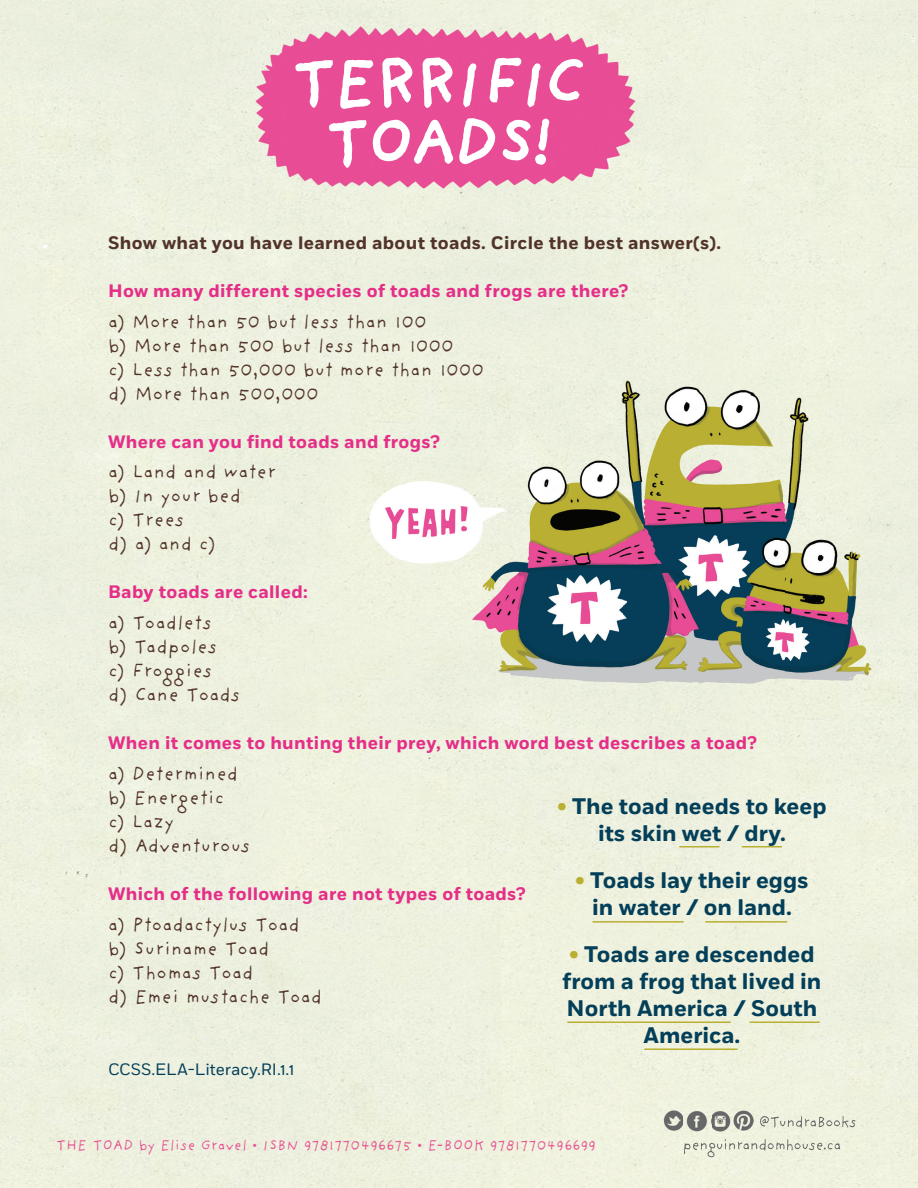
<style>
.page{position:relative;width:918px;height:1188px;background:#eef1df}
.page>*{position:absolute;margin:0;border:0;box-sizing:border-box;transform-origin:0 0}
.t1{font:700 67.95px/60px "Providence Sans Pro";letter-spacing:-.05em;color:#fff;text-align:center}
.t2{font:700 22.5px/27px "Fort";color:#043f59;text-align:center}
.t3{font:19.5px/24px "Providence Sans Pro";color:#52332a}
.t4{font:700 18px "Fort";letter-spacing:.02em;color:#e52e88}
.t5{font:700 18px "Fort";letter-spacing:.02em;color:#52332a}
.t6{font:16.5px "Fort";color:#043f59}
.t7{font:15px "Providence Sans Pro";color:#e75292}
.s1{color:#b9af32}
</style>
<div class="page">
<img style="left:684px;top:1139px;width:156px;height:18px">
<img style="left:760px;top:1116px;width:95px;height:12px">
<img style="left:659px;top:1109px;width:95px;height:23px">
<img style="left:683px;top:1109px;width:3px;height:23px">
<img style="left:709px;top:1109px;width:2px;height:23px">
<img style="left:238px;top:18px;width:432px;height:188px">
<img style="left:356px;top:371px;width:535px;height:331px">
<hr style="left:679px;top:846px;width:41px;height:1px;background:#b9af32">
<hr style="left:742px;top:846px;width:40px;height:1px;background:#b9af32">
<hr style="left:592px;top:921px;width:92px;height:2px;background:#b9af32">
<hr style="left:705px;top:921px;width:82px;height:2px;background:#b9af32">
<hr style="left:567px;top:1021px;width:164px;height:2px;background:#b9af32">
<hr style="left:750px;top:1021px;width:70px;height:2px;background:#b9af32">
<hr style="left:644px;top:1048px;width:94px;height:2px;background:#b9af32">
<h1 class="t1" style="left:290px;top:51px;width:298px">TERRIFIC<br>TOADS!</h1>
<p class="t5" style="left:108px;top:232px;width:615px">Show what you have learned about toads. Circle the best answer(s).</p>
<p class="t4" style="left:108px;top:280px;width:522px">How many different species of toads and frogs are there?</p>
<p class="t3" style="left:108px;top:309px;width:377px">a) More than 50 but less than 100<br>b) More than 500 but less than 1000<br>c) Less than 50,000 but more than 1000 d) More than 500,000</p>
<p class="t4" style="left:108px;top:430px;width:333px">Where can you find toads and frogs?</p>
<p class="t3" style="left:108px;top:460px;width:170px">a) Land and water b) In your bed<br>c) Trees<br>d) a) and c)</p>
<p class="t4" style="left:108px;top:581px;width:201px">Baby toads are called:</p>
<p class="t3" style="left:108px;top:610px;width:134px">a) Toadlets<br>b) Tadpoles<br>c) Froggies<br>d) Cane Toads</p>
<p class="t4" style="left:108px;top:732px;width:650px">When it comes to hunting their prey, which word best describes a toad?</p>
<p class="t3" style="left:108px;top:761px;width:144px">a) Determined b) Energetic<br>c) Lazy<br>d) Adventurous</p>
<p class="t4" style="left:108px;top:883px;width:419px">Which of the following are not types of toads?</p>
<p class="t3" style="left:108px;top:912px;width:216px">a) Ptoadactylus Toad b) Suriname Toad<br>c) Thomas Toad<br>d) Emei mustache Toad</p>
<p class="t2" style="left:557px;top:793px;width:271px"><span class="s1">•</span> The toad needs to keep its skin wet / dry.</p>
<p class="t2" style="left:575px;top:867px;width:235px"><span class="s1">•</span> Toads lay their eggs in water / on land.</p>
<p class="t2" style="left:563px;top:942px;width:260px"><span class="s1">•</span> Toads are descended from a frog that lived in<br>North America / South<br>America.</p>
<p class="t6" style="left:108px;top:1059px;width:188px">CCSS.ELA-Literacy.RI.1.1</p>
<p class="t7" style="left:56px;top:1136px;width:541px">THE TOAD by Elise Gravel • ISBN 9781770496675 • E-BOOK 9781770496699</p>
</div>
